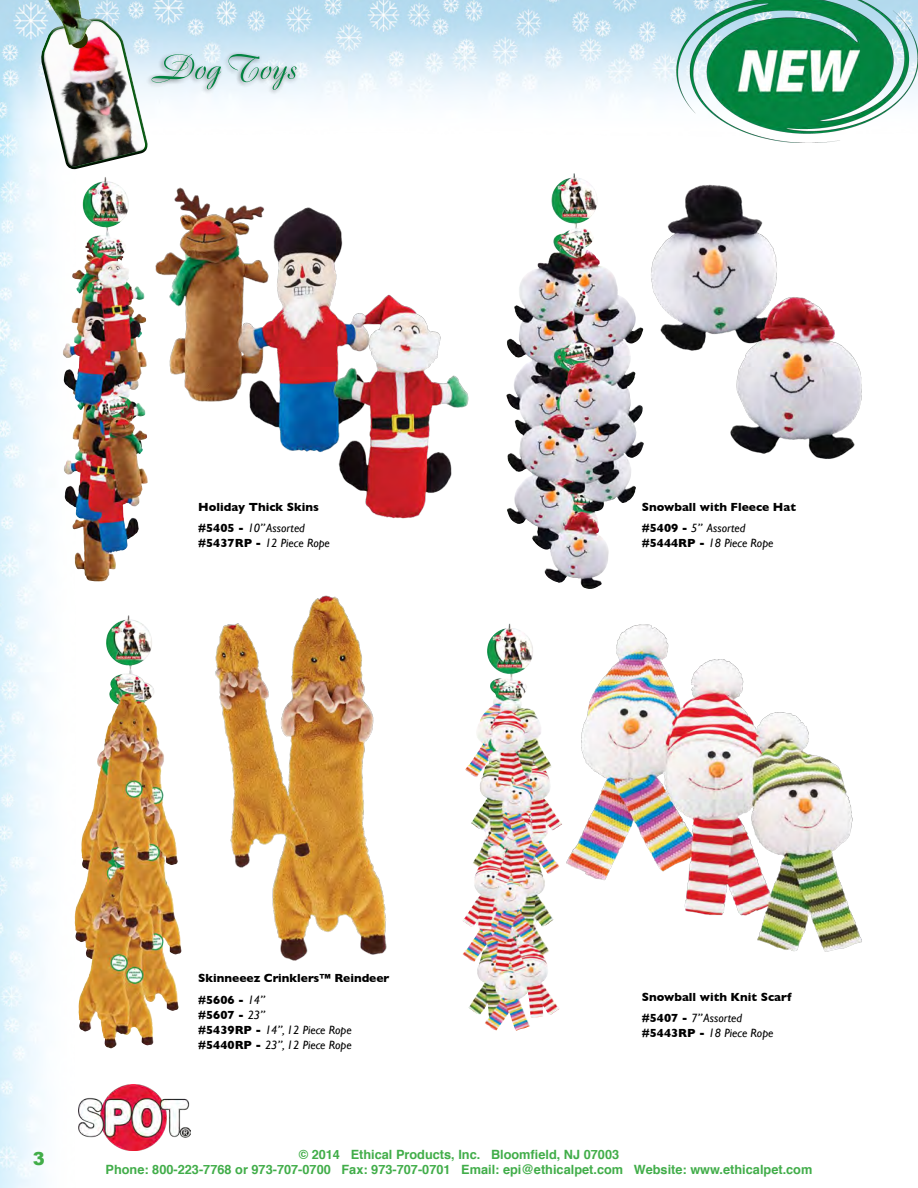
<style>
.page{position:relative;width:918px;height:1188px;background:#fff}
.page>*{position:absolute;margin:0;border:0;box-sizing:border-box;transform-origin:0 0}
.t1{font:900 18px "Arial";color:#41ad49}
.t2{font:700 12.75px/15.3px "Helvetica";color:#41ad49;text-align:center}
.t3{font:700 12px/21.8px "Gill Sans";color:#000}
.t4{font:italic 12px/15px "Gill Sans";color:#000}
.s1{font-weight:400;font-style:italic}
.s2{font-weight:700;font-style:normal}
</style>
<div class="page">
<img style="left:0;top:0;width:828px;height:1188px">
<img style="left:79px;top:1084px;width:111px;height:66px">
<img style="left:0;top:0;width:124px;height:45px">
<img style="left:82px;top:177px;width:22px;height:47px">
<img style="left:106px;top:615px;width:22px;height:47px">
<img style="left:551px;top:173px;width:22px;height:49px">
<img style="left:487px;top:624px;width:22px;height:48px">
<img style="left:676px;top:0;width:242px;height:142px">
<img style="left:152px;top:183px;width:321px;height:347px">
<img style="left:559px;top:616px;width:303px;height:350px">
<img style="left:648px;top:183px;width:214px;height:280px">
<img style="left:198px;top:584px;width:199px;height:385px">
<img style="left:34px;top:12px;width:263px;height:159px">
<p class="t3" style="left:198px;top:496px;width:122px">Holiday Thick Skins #5405 - <span class="s1">10” Assorted</span></p>
<p class="t4" style="left:198px;top:536px;width:133px"><span class="s2">#5437RP -</span> 12 Piece Rope</p>
<p class="t3" style="left:642px;top:496px;width:156px">Snowball with Fleece Hat #5409 - <span class="s1">5” Assorted</span></p>
<p class="t4" style="left:642px;top:536px;width:133px"><span class="s2">#5444RP -</span> 18 Piece Rope</p>
<h1 class="t1" style="left:33px;top:1148px;width:14px">3</h1>
<p class="t3" style="left:198px;top:967px;width:193px">Skinneeez Crinklers™ Reindeer #5606 - <span class="s1">14”</span></p>
<p class="t4" style="left:198px;top:1008px;width:155px"><span class="s2">#5607 -</span> 23”<br><span class="s2">#5439RP -</span> 14”, 12 Piece Rope <span class="s2">#5440RP -</span> 23”, 12 Piece Rope</p>
<p class="t3" style="left:642px;top:986px;width:151px">Snowball with Knit Scarf #5407 - <span class="s1">7” Assorted</span></p>
<p class="t4" style="left:642px;top:1026px;width:133px"><span class="s2">#5443RP -</span> 18 Piece Rope</p>
<p class="t2" style="left:106px;top:1147px;width:708px">© 2014 Ethical Products, Inc. Bloomfield, NJ 07003<br>Phone: 800-223-7768 or 973-707-0700 Fax: 973-707-0701 Email: epi@ethicalpet.com Website: www.ethicalpet.com</p>
</div>
